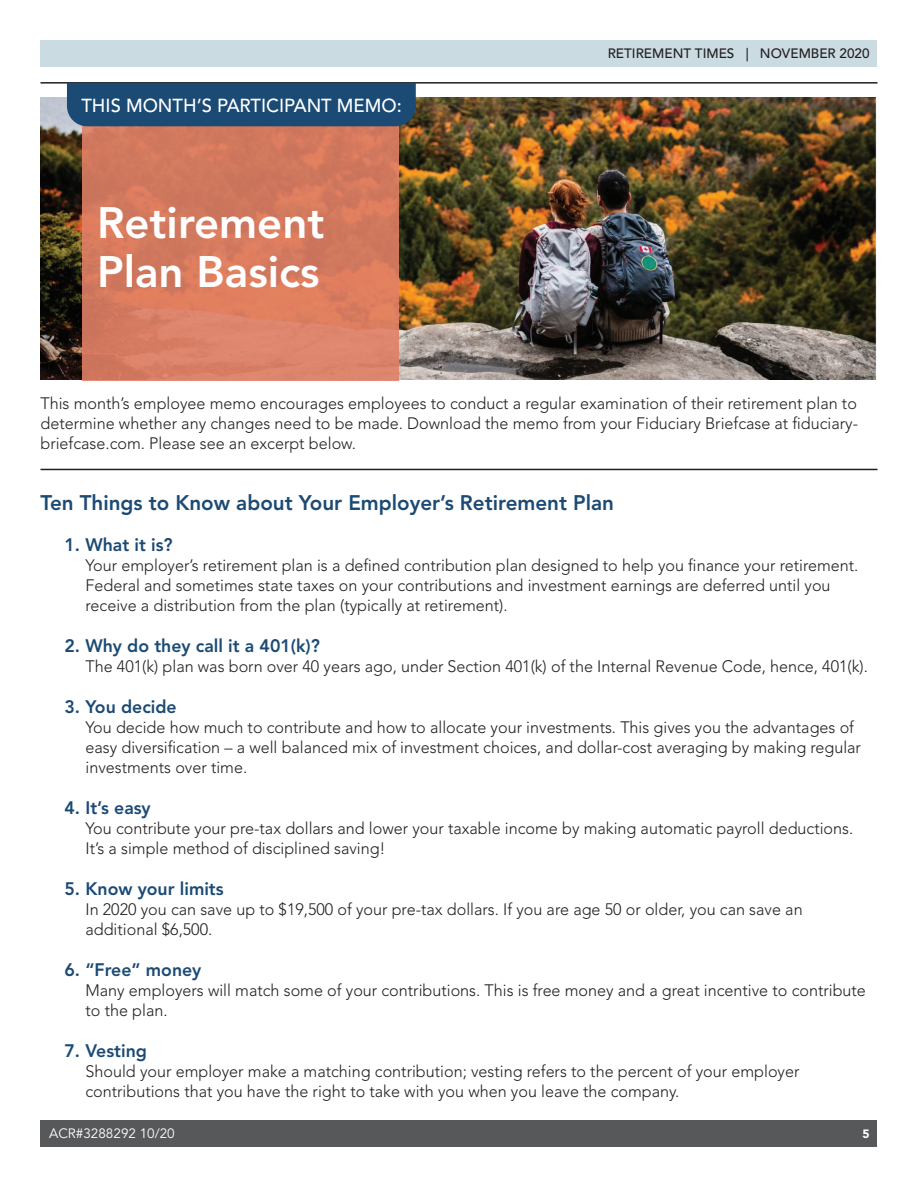
<style>
.page{position:relative;width:918px;height:1188px;background:#fff}
.page>*{position:absolute;margin:0;border:0;box-sizing:border-box;transform-origin:0 0}
.t1{font:800 43.65px "Avenir LT Std";color:#fff}
.t2{font:800 21px "Avenir LT Std";color:#1b4a74}
.t3{font:500 18.75px "Avenir LT Std";color:#fff}
.t4{font:800 18px "Avenir LT Std";color:#1b4a74}
.t5{font:300 16.5px/19.8px "Avenir LT Std";color:#231f20;text-align:justify}
.t6{font:500 13.5px "Avenir LT Std";color:#231f20}
.t7{font:13.5px "Avenir LT Std";color:#fff}
.t8{font:900 12px "Avenir LT Std";color:#fff}
</style>
<div class="page">
<hr style="left:40px;top:82px;width:838px;height:2px;background:#231f20">
<hr style="left:40px;top:469px;width:838px;height:1px;background:#231f20">
<div style="left:40px;top:1120px;width:838px;height:28px;background:#57585a"></div>
<div style="left:40px;top:40px;width:838px;height:28px;background:#cbdbe2"></div>
<img style="left:40px;top:98px;width:837px;height:282px">
<svg style="left:82px;top:126px;width:316px;height:254px;fill:#d57b5e"></svg>
<div style="left:67px;top:83px;width:349px;height:43px;background:#1b4a74"></div>
<p class="t3" style="left:81px;top:94px;width:322px">THIS MONTH’S PARTICIPANT MEMO:</p>
<p class="t1" style="left:97px;top:197px;width:229px">Retirement</p>
<p class="t1" style="left:97px;top:246px;width:224px">Plan Basics</p>
<p class="t6" style="left:608px;top:46px;width:263px">RETIREMENT TIMES | NOVEMBER 2020</p>
<p class="t5" style="left:40px;top:394px;width:819px">This month’s employee memo encourages employees to conduct a regular examination of their retirement plan to determine whether any changes need to be made. Download the memo from your Fiduciary Briefcase at fiduciary&shy;briefcase.com. Please see an excerpt below.</p>
<p class="t2" style="left:40px;top:490px;width:575px">Ten Things to Know about Your Employer’s Retirement Plan</p>
<p class="t4" style="left:65px;top:534px;width:110px">1. What it is?</p>
<p class="t5" style="left:86px;top:556px;width:775px">Your employer’s retirement plan is a defined contribution plan designed to help you finance your retirement.</p>
<p class="t5" style="left:86px;top:575px;width:747px">Federal and sometimes state taxes on your contributions and investment earnings are deferred until you</p>
<p class="t5" style="left:86px;top:595px;width:424px">receive a distribution from the plan (typically at retirement).</p>
<p class="t4" style="left:65px;top:635px;width:257px">2. Why do they call it a 401(k)?</p>
<p class="t5" style="left:86px;top:656px;width:784px">The 401(k) plan was born over 40 years ago, under Section 401(k) of the Internal Revenue Code, hence, 401(k).</p>
<p class="t4" style="left:65px;top:696px;width:114px">3. You decide</p>
<p class="t5" style="left:86px;top:718px;width:770px">You decide how much to contribute and how to allocate your investments. This gives you the advantages of</p>
<p class="t5" style="left:86px;top:737px;width:777px">easy diversification – a well balanced mix of investment choices, and dollar-cost averaging by making regular</p>
<p class="t5" style="left:86px;top:757px;width:163px">investments over time.</p>
<p class="t4" style="left:65px;top:797px;width:88px">4. It’s easy</p>
<p class="t5" style="left:86px;top:818px;width:769px">You contribute your pre-tax dollars and lower your taxable income by making automatic payroll deductions.</p>
<p class="t5" style="left:86px;top:838px;width:302px">It’s a simple method of disciplined saving!</p>
<p class="t4" style="left:65px;top:878px;width:161px">5. Know your limits</p>
<p class="t5" style="left:86px;top:899px;width:719px">In 2020 you can save up to $19,500 of your pre-tax dollars. If you are age 50 or older, you can save an</p>
<p class="t5" style="left:86px;top:919px;width:128px">additional $6,500.</p>
<p class="t4" style="left:65px;top:959px;width:138px">6. “Free” money</p>
<p class="t5" style="left:86px;top:980px;width:782px">Many employers will match some of your contributions. This is free money and a great incentive to contribute</p>
<p class="t5" style="left:86px;top:1000px;width:84px">to the plan.</p>
<p class="t4" style="left:65px;top:1040px;width:84px">7. Vesting</p>
<p class="t5" style="left:86px;top:1061px;width:715px">Should your employer make a matching contribution; vesting refers to the percent of your employer</p>
<p class="t5" style="left:86px;top:1081px;width:595px">contributions that you have the right to take with you when you leave the company.</p>
<p class="t7" style="left:49px;top:1126px;width:127px">ACR#3288292 10/20</p>
<p class="t8" style="left:863px;top:1126px;width:9px">5</p>
</div>
